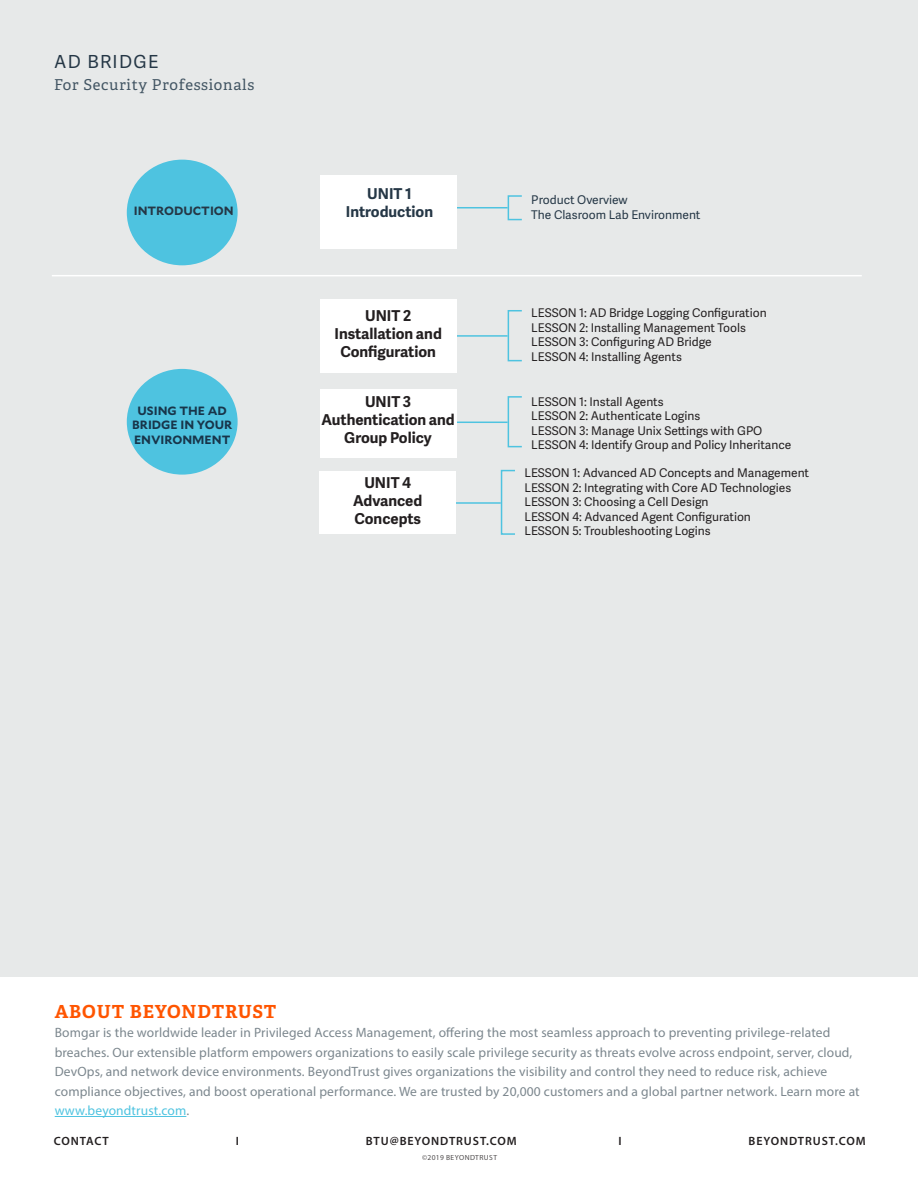
<style>
.page{position:relative;width:918px;height:1188px;background:#fff}
.page>*{position:absolute;margin:0;border:0;box-sizing:border-box;transform-origin:0 0}
.t1{font:700 18px "Adelle PE";letter-spacing:.05em;color:#f50}
.t2{font:18px "Adelle Sans";letter-spacing:.075em;color:#253746}
.t3{font:700 15px/18px "Adelle Sans";color:#231f20;text-align:center}
.t4{font:15px "Adelle PE";letter-spacing:.05em;color:#425563}
.t5{font:700 15px "Adelle Sans";color:#253746}
.t6{font:13.5px/19.5px "Myriad Pro";letter-spacing:.01em;color:#7c878e}
.t7{font:12px "Adelle Sans";color:#231f20}
.t8{font:600 12px "Myriad Pro";letter-spacing:.075em;color:#231f20}
.t9{font:12px "Adelle Sans";color:#253746}
.t10{font:700 12px/14.4px "Mallory";color:#18354a;text-align:center}
.t11{font:700 12px "Mallory";color:#253746}
.t12{font:7.5px "Myriad Pro";letter-spacing:.06em;color:#231f20}
.s1{color:#4ec3e0}
</style>
<div class="page">
<div style="left:0;top:0;width:918px;height:976px;background:#e7e9e9"></div>
<div style="left:508px;top:195px;width:15px;height:25px;border:2px solid #4ec3e0"></div>
<hr style="left:439px;top:207px;width:69px;height:1px;background:#4ec3e0">
<hr style="left:55px;top:1116px;width:131px;height:1px;background:#4ec3e0">
<div style="left:127px;top:160px;width:111px;height:105px;background:#4ec3e0;border-radius:50%"></div>
<div style="left:320px;top:176px;width:137px;height:73px;background:#fff"></div>
<hr style="left:52px;top:275px;width:810px;height:1px;background:#fff">
<div style="left:508px;top:310px;width:15px;height:51px;border:2px solid #4ec3e0"></div>
<hr style="left:439px;top:335px;width:69px;height:2px;background:#4ec3e0">
<div style="left:508px;top:396px;width:15px;height:51px;border:2px solid #4ec3e0"></div>
<hr style="left:439px;top:422px;width:69px;height:1px;background:#4ec3e0">
<div style="left:501px;top:470px;width:15px;height:65px;border:2px solid #4ec3e0"></div>
<hr style="left:432px;top:502px;width:69px;height:2px;background:#4ec3e0">
<div style="left:127px;top:369px;width:111px;height:106px;background:#4ec3e0;border-radius:50%"></div>
<div style="left:320px;top:299px;width:137px;height:74px;background:#fff"></div>
<div style="left:320px;top:389px;width:137px;height:69px;background:#fff"></div>
<div style="left:319px;top:471px;width:137px;height:62px;background:#fff"></div>
<p class="t2" style="left:54px;top:48px;width:106px">AD BRIDGE</p>
<p class="t4" style="left:54px;top:74px;width:202px">For Security Professionals</p>
<p class="t11" style="left:134px;top:201px;width:102px">INTRODUCTION</p>
<p class="t10" style="left:132px;top:403px;width:101px">USING THE AD<br>BRIDGE IN YOUR<br>ENVIRONMENT</p>
<p class="t5" style="left:367px;top:183px;width:46px">UNIT 1</p>
<p class="t5" style="left:346px;top:201px;width:89px">Introduction</p>
<p class="t3" style="left:365px;top:306px;width:47px">UNIT 2</p>
<p class="t3" style="left:334px;top:324px;width:109px">Installation and<br>Configuration</p>
<p class="t3" style="left:365px;top:392px;width:48px">UNIT 3</p>
<p class="t3" style="left:321px;top:410px;width:135px">Authentication and<br>Group Policy</p>
<p class="t3" style="left:364px;top:473px;width:48px">UNIT 4</p>
<p class="t3" style="left:353px;top:491px;width:71px;text-align:left">Advanced<br>Concepts</p>
<p class="t9" style="left:531px;top:192px;width:98px">Product Overview</p>
<p class="t9" style="left:531px;top:206px;width:171px">The Clasroom Lab Environment</p>
<p class="t7" style="left:531px;top:305px;width:237px">LESSON 1: AD Bridge Logging Configuration</p>
<p class="t7" style="left:531px;top:319px;width:216px">LESSON 2: Installing Management Tools</p>
<p class="t7" style="left:531px;top:333px;width:182px">LESSON 3: Configuring AD Bridge</p>
<p class="t7" style="left:531px;top:348px;width:152px">LESSON 4: Installing Agents</p>
<p class="t7" style="left:531px;top:393px;width:134px">LESSON 1: Install Agents</p>
<p class="t7" style="left:531px;top:407px;width:170px">LESSON 2: Authenticate Logins</p>
<p class="t7" style="left:531px;top:422px;width:233px">LESSON 3: Manage Unix Settings with GPO</p>
<p class="t7" style="left:531px;top:436px;width:262px">LESSON 4: Identify Group and Policy Inheritance</p>
<p class="t7" style="left:524px;top:465px;width:286px">LESSON 1: Advanced AD Concepts and Management</p>
<p class="t7" style="left:524px;top:479px;width:268px">LESSON 2: Integrating with Core AD Technologies</p>
<p class="t7" style="left:524px;top:493px;width:186px">LESSON 3: Choosing a Cell Design</p>
<p class="t7" style="left:524px;top:508px;width:228px">LESSON 4: Advanced Agent Configuration</p>
<p class="t7" style="left:524px;top:522px;width:188px">LESSON 5: Troubleshooting Logins</p>
<p class="t1" style="left:55px;top:998px;width:223px">ABOUT BEYONDTRUST</p>
<p class="t6" style="left:55px;top:1023px;width:807px">Bomgar is the worldwide leader in Privileged Access Management, offering the most seamless approach to preventing privilege-related breaches. Our extensible platform empowers organizations to easily scale privilege security as threats evolve across endpoint, server, cloud, DevOps, and network device environments. BeyondTrust gives organizations the visibility and control they need to reduce risk, achieve compliance objectives, and boost operational performance. We are trusted by 20,000 customers and a global partner network. Learn more at <span class="s1">www.beyondtrust.com</span>.</p>
<p class="t8" style="left:54px;top:1133px;width:57px">CONTACT</p>
<p class="t8" style="left:236px;top:1133px;width:5px">I</p>
<p class="t8" style="left:366px;top:1133px;width:152px">BTU@BEYONDTRUST.COM</p>
<p class="t8" style="left:618px;top:1133px;width:5px">I</p>
<p class="t8" style="left:749px;top:1133px;width:119px">BEYONDTRUST.COM</p>
<p class="t12" style="left:422px;top:1153px;width:76px">©2019 BEYONDTRUST</p>
</div>
